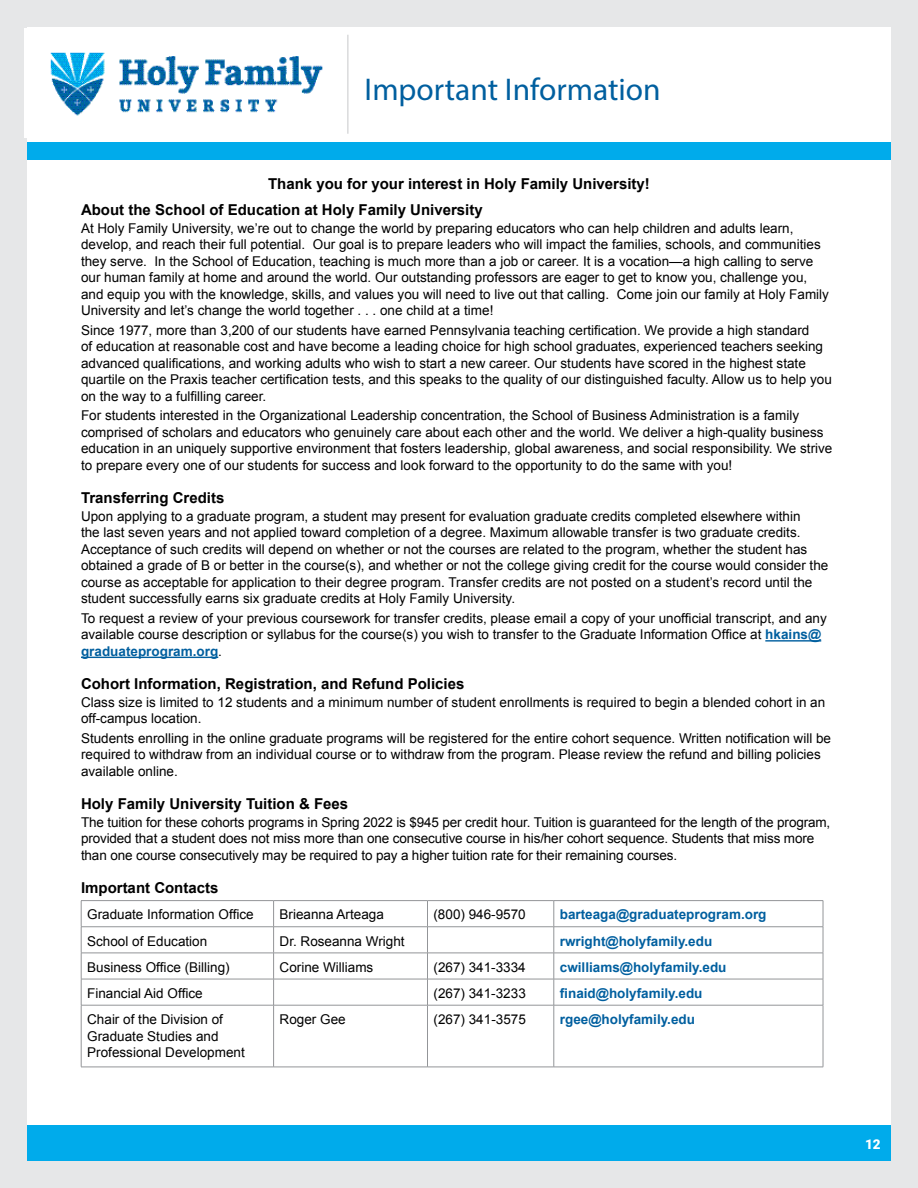
<style>
.page{position:relative;width:918px;height:1188px;background:#fff}
.page>*{position:absolute;margin:0;border:0;box-sizing:border-box;transform-origin:0 0}
.t1{font:31.5px "Myriad Pro";color:#005f9f}
.t2{font:700 15px/25.5px "Arial";color:#000}
.t3{font:13.5px/16.5px "Arial";color:#000}
.t4{font:700 13.5px "Arial";color:#005f9f}
.t5{font:900 13.5px "Roboto";color:#fff}
.s1{font-weight:700;color:#005f9f}
</style>
<div class="page">
<div style="left:27px;top:142px;width:864px;height:18px;background:#00abeb"></div>
<div style="left:27px;top:1125px;width:864px;height:36px;background:#00abeb"></div>
<hr style="left:348px;top:35px;width:1px;height:99px;background:#c7c8ca">
<div style="left:0;top:0;width:918px;height:1188px;border:27px solid #e6e7e8"></div>
<img style="left:25px;top:29px;width:298px;height:109px">
<hr style="left:765px;top:640px;width:56px;height:2px;background:#005f9f">
<hr style="left:81px;top:657px;width:137px;height:1px;background:#005f9f">
<hr style="left:81px;top:900px;width:193px;height:1px;background:#939598">
<hr style="left:274px;top:900px;width:153px;height:1px;background:#939598">
<hr style="left:428px;top:900px;width:126px;height:1px;background:#939598">
<hr style="left:554px;top:900px;width:269px;height:1px;background:#939598">
<hr style="left:81px;top:926px;width:193px;height:1px;background:#939598">
<hr style="left:274px;top:926px;width:153px;height:1px;background:#939598">
<hr style="left:428px;top:926px;width:126px;height:1px;background:#939598">
<hr style="left:554px;top:926px;width:269px;height:1px;background:#939598">
<hr style="left:81px;top:953px;width:193px;height:1px;background:#939598">
<hr style="left:274px;top:953px;width:153px;height:1px;background:#939598">
<hr style="left:428px;top:953px;width:126px;height:1px;background:#939598">
<hr style="left:554px;top:953px;width:269px;height:1px;background:#939598">
<hr style="left:81px;top:979px;width:193px;height:1px;background:#939598">
<svg style="left:81px;top:901px;width:1px;height:104px"></svg>
<hr style="left:274px;top:979px;width:153px;height:1px;background:#939598">
<svg style="left:273px;top:901px;width:1px;height:104px"></svg>
<hr style="left:428px;top:979px;width:126px;height:1px;background:#939598">
<svg style="left:427px;top:901px;width:1px;height:104px"></svg>
<hr style="left:554px;top:979px;width:269px;height:1px;background:#939598">
<svg style="left:554px;top:901px;width:1px;height:104px"></svg>
<svg style="left:823px;top:901px;width:1px;height:104px"></svg>
<hr style="left:81px;top:1005px;width:193px;height:1px;background:#939598">
<hr style="left:81px;top:1005px;width:1px;height:62px;background:#939598">
<hr style="left:274px;top:1005px;width:153px;height:1px;background:#939598">
<hr style="left:273px;top:1005px;width:1px;height:62px;background:#939598">
<hr style="left:428px;top:1005px;width:126px;height:1px;background:#939598">
<hr style="left:427px;top:1005px;width:1px;height:62px;background:#939598">
<hr style="left:554px;top:1005px;width:269px;height:1px;background:#939598">
<hr style="left:554px;top:1005px;width:1px;height:62px;background:#939598">
<hr style="left:823px;top:1005px;width:1px;height:62px;background:#939598">
<hr style="left:81px;top:1067px;width:193px;height:1px;background:#939598">
<hr style="left:274px;top:1067px;width:153px;height:1px;background:#939598">
<hr style="left:428px;top:1067px;width:126px;height:1px;background:#939598">
<hr style="left:554px;top:1067px;width:269px;height:1px;background:#939598">
<h1 class="t1" style="left:364px;top:70px;width:298px">Important Information</h1>
<p class="t2" style="left:81px;top:172px;width:570px;text-indent:187px">Thank you for your interest in Holy Family University!<br>About the School of Education at Holy Family University</p>
<p class="t3" style="left:81px;top:220px;width:750px">At Holy Family University, we’re out to change the world by preparing educators who can help children and adults learn, develop, and reach their full potential. Our goal is to prepare leaders who will impact the families, schools, and communities they serve. In the School of Education, teaching is much more than a job or career. It is a vocation—a high calling to serve our human family at home and around the world. Our outstanding professors are eager to get to know you, challenge you, and equip you with the knowledge, skills, and values you will need to live out that calling. Come join our family at Holy Family University and let’s change the world together . . . one child at a time!</p>
<p class="t3" style="left:81px;top:322px;width:752px">Since 1977, more than 3,200 of our students have earned Pennsylvania teaching certification. We provide a high standard<br>of education at reasonable cost and have become a leading choice for high school graduates, experienced teachers seeking advanced qualifications, and working adults who wish to start a new career. Our students have scored in the highest state quartile on the Praxis teacher certification tests, and this speaks to the quality of our distinguished faculty. Allow us to help you on the way to a fulfilling career.</p>
<p class="t3" style="left:81px;top:408px;width:753px">For students interested in the Organizational Leadership concentration, the School of Business Administration is a family comprised of scholars and educators who genuinely care about each other and the world. We deliver a high-quality business education in an uniquely supportive environment that fosters leadership, global awareness, and social responsibility. We strive to prepare every one of our students for success and look forward to the opportunity to do the same with you!</p>
<p class="t2" style="left:81px;top:485px;width:145px">Transferring Credits</p>
<p class="t3" style="left:81px;top:508px;width:749px">Upon applying to a graduate program, a student may present for evaluation graduate credits completed elsewhere within<br>the last seven years and not applied toward completion of a degree. Maximum allowable transfer is two graduate credits.<br>Acceptance of such credits will depend on whether or not the courses are related to the program, whether the student has obtained a grade of B or better in the course(s), and whether or not the college giving credit for the course would consider the course as acceptable for application to their degree program. Transfer credits are not posted on a student’s record until the student successfully earns six graduate credits at Holy Family University.</p>
<p class="t3" style="left:81px;top:610px;width:747px">To request a review of your previous coursework for transfer credits, please email a copy of your unofficial transcript, and any available course description or syllabus for the course(s) you wish to transfer to the Graduate Information Office at <span class="s1">hkains@ graduateprogram.org</span>.</p>
<p class="t2" style="left:81px;top:671px;width:385px">Cohort Information, Registration, and Refund Policies</p>
<p class="t3" style="left:81px;top:694px;width:746px">Class size is limited to 12 students and a minimum number of student enrollments is required to begin a blended cohort in an off-campus location.</p>
<p class="t3" style="left:81px;top:730px;width:752px">Students enrolling in the online graduate programs will be registered for the entire cohort sequence. Written notification will be required to withdraw from an individual course or to withdraw from the program. Please review the refund and billing policies available online.</p>
<p class="t2" style="left:81px;top:791px;width:269px">Holy Family University Tuition &amp; Fees</p>
<p class="t3" style="left:81px;top:814px;width:751px">The tuition for these cohorts programs in Spring 2022 is $945 per credit hour. Tuition is guaranteed for the length of the program, provided that a student does not miss more than one consecutive course in his/her cohort sequence. Students that miss more than one course consecutively may be required to pay a higher tuition rate for their remaining courses.</p>
<p class="t2" style="left:81px;top:875px;width:139px">Important Contacts</p>
<p class="t3" style="left:87px;top:907px;width:168px">Graduate Information Office</p>
<p class="t3" style="left:280px;top:907px;width:106px">Brieanna Arteaga</p>
<p class="t3" style="left:434px;top:907px;width:94px">(800) 946-9570</p>
<p class="t4" style="left:560px;top:906px;width:208px">barteaga@graduateprogram.org</p>
<p class="t3" style="left:87px;top:933px;width:122px">School of Education</p>
<p class="t3" style="left:280px;top:933px;width:127px">Dr. Roseanna Wright</p>
<p class="t4" style="left:560px;top:932px;width:154px">rwright@holyfamily.edu</p>
<p class="t3" style="left:87px;top:959px;width:144px">Business Office (Billing)</p>
<p class="t3" style="left:280px;top:959px;width:95px">Corine Williams</p>
<p class="t3" style="left:434px;top:959px;width:94px">(267) 341-3334</p>
<p class="t4" style="left:560px;top:958px;width:168px">cwilliams@holyfamily.edu</p>
<p class="t3" style="left:87px;top:985px;width:117px">Financial Aid Office</p>
<p class="t3" style="left:434px;top:985px;width:94px">(267) 341-3233</p>
<p class="t4" style="left:560px;top:984px;width:144px">finaid@holyfamily.edu</p>
<p class="t3" style="left:87px;top:1011px;width:159px">Chair of the Division of<br>Graduate Studies and<br>Professional Development</p>
<p class="t3" style="left:280px;top:1011px;width:68px">Roger Gee</p>
<p class="t3" style="left:434px;top:1011px;width:94px">(267) 341-3575</p>
<p class="t4" style="left:560px;top:1010px;width:137px">rgee@holyfamily.edu</p>
<p class="t5" style="left:865px;top:1134px;width:17px">12</p>
</div>
